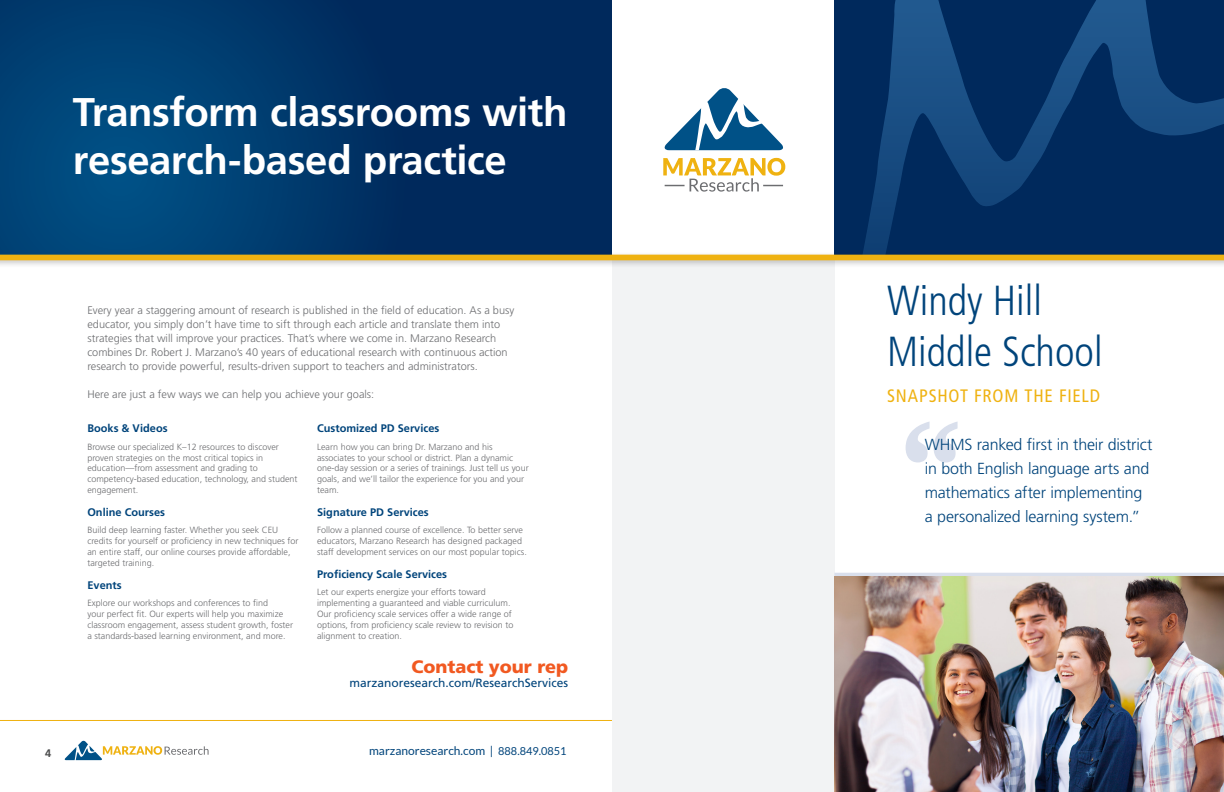
<style>
.page{position:relative;width:1224px;height:792px;background:#fff}
.page>*{position:absolute;margin:0;border:0;box-sizing:border-box;transform-origin:0 0}
.t1{font:700 134px "Droid Serif";color:#d9dfec}
.t2{font:300 condensed 42px/50.4px "Frutiger LT Std";color:#00447b}
.t3{font:700 40px/48px "Frutiger LT Std";letter-spacing:-.01em;color:#fff}
.t4{font:condensed 18px "Frutiger LT Std";letter-spacing:.045em;color:#efb211}
.t5{font:900 18px "Frutiger LT Std";color:#f15921}
.t6{font:300 16px/24px "Frutiger LT Std";letter-spacing:-.01em;color:#00447b}
.t7{font:12px "Frutiger LT Std";color:#00447b}
.t8{font:12px "Lato";color:#00447b}
.t9{font:300 11px/14px "Frutiger LT Std";color:#6c6d70}
.subtitle{font:700 11px "Frutiger LT Std";color:#00447b}
.t10{font:700 11px "Frutiger LT Std";color:#4b4c4d}
.t11{font:300 9px/10.8px "Frutiger LT Std";color:#6c6d70}
.s1{font-size:11px}
</style>
<div class="page">
<div style="left:612px;top:258px;width:222px;height:534px;background:#f2f3f4"></div>
<svg style="left:0;top:0;width:612px;height:252px;background:#00366a"></svg>
<svg style="left:664px;top:88px;width:119px;height:62px"></svg>
<svg style="left:663px;top:158px;width:122px;height:34px"></svg>
<div style="left:834px;top:0;width:390px;height:258px;background:#00295c"></div>
<svg style="left:863px;top:0;width:361px;height:252px"></svg>
<div style="left:0;top:252px;width:1224px;height:16px;background:#231f20;opacity:.25"></div>
<div style="left:0;top:255px;width:1224px;height:5px;background:#efb211"></div>
<svg style="left:834px;top:573px;width:390px;height:4px;background:#d3d4d9"></svg>
<img style="left:834px;top:577px;width:390px;height:215px">
<hr style="left:0;top:720px;width:612px;height:1px;background:#efb211">
<svg style="left:64px;top:741px;width:145px;height:19px"></svg>
<p class="t3" style="left:73px;top:89px;width:496px">Transform classrooms with research-based practice</p>
<p class="t9" style="left:87px;top:304px;width:428px">Every year a staggering amount of research is published in the field of education. As a busy educator, you simply don’t have time to sift through each article and translate them into strategies that will improve your practices. That’s where we come in. Marzano Research combines Dr. Robert J. Marzano’s 40 years of educational research with continuous action research to provide powerful, results-driven support to teachers and administrators.</p>
<p class="t9" style="left:87px;top:388px;width:288px">Here are just a few ways we can help you achieve your goals:</p>
<p class="subtitle" style="left:87px;top:422px;width:82px">Books &amp; Videos</p>
<p class="t11" style="left:87px;top:441px;width:212px">Browse our specialized K–12 resources to discover proven strategies on the most critical topics in education—from assessment and grading to competency-based education, technology, and student engagement.</p>
<p class="subtitle" style="left:87px;top:506px;width:79px">Online Courses</p>
<p class="t11" style="left:87px;top:525px;width:213px">Build deep learning faster. Whether you seek CEU credits for yourself or proficiency in new techniques for an entire staff, our online courses provide affordable, targeted training.</p>
<p class="subtitle" style="left:87px;top:578px;width:36px">Events</p>
<p class="t11" style="left:87px;top:598px;width:207px">Explore our workshops and conferences to find<br>your perfect fit. Our experts will help you maximize classroom engagement, assess student growth, foster a standards-based learning environment, and more.</p>
<p class="subtitle" style="left:317px;top:422px;width:124px">Customized PD Services</p>
<p class="t11" style="left:317px;top:441px;width:213px">Learn how you can bring Dr. Marzano and his associates to your school or district. Plan a dynamic one-day session or a series of trainings. Just tell us your goals, and we’ll tailor the experience for you and your team.</p>
<p class="subtitle" style="left:317px;top:506px;width:113px">Signature PD Services</p>
<p class="t11" style="left:317px;top:525px;width:211px">Follow a planned course of excellence. To better serve educators, Marzano Research has designed packaged staff development services on our most popular topics.</p>
<p class="subtitle" style="left:317px;top:568px;width:132px">Proficiency Scale Services</p>
<p class="t11" style="left:317px;top:587px;width:198px">Let our experts energize your efforts toward implementing a guaranteed and viable curriculum.<br>Our proficiency scale services offer a wide range of options, from proficiency scale review to revision to alignment to creation.</p>
<p class="t5" style="left:411px;top:656px;width:158px">Contact your rep</p>
<p class="t7" style="left:349px;top:676px;width:220px">marzanoresearch.com/ResearchServices</p>
<p class="t10" style="left:45px;top:747px;width:8px">4</p>
<p class="t8" style="left:369px;top:744px;width:199px">marzanoresearch.com | <span class="s1">888.849.0851</span></p>
<p class="t2" style="left:887px;top:276px;width:217px">Windy Hill<br>Middle School</p>
<p class="t4" style="left:887px;top:385px;width:215px">SNAPSHOT FROM THE FIELD</p>
<p class="t1" style="left:898px;top:386px;width:67px">“</p>
<p class="t6" style="left:925px;top:432px;width:229px">WHMS ranked first in their district in both English language arts and mathematics after implementing a personalized learning system.”</p>
</div>
